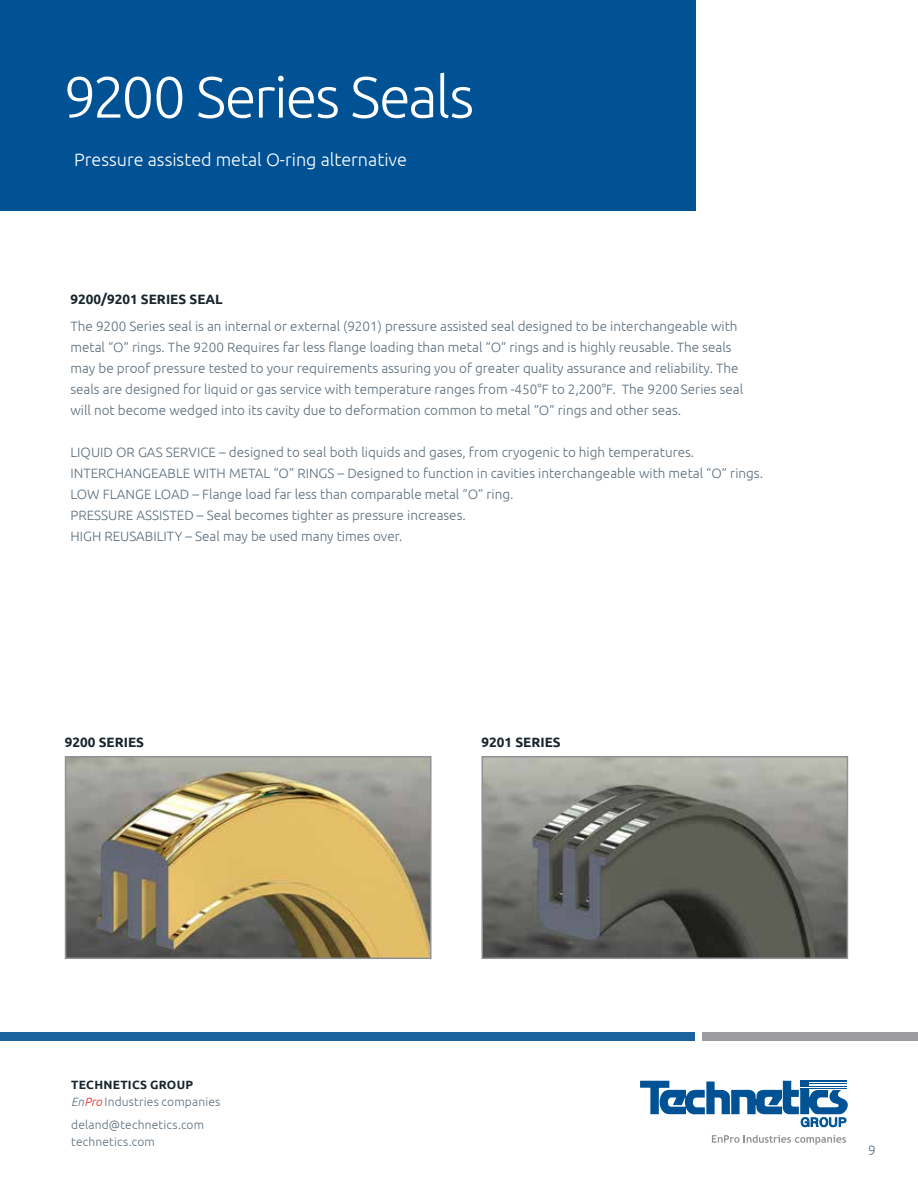
<style>
.page{position:relative;width:918px;height:1188px;background:#fff}
.page>*{position:absolute;margin:0;border:0;box-sizing:border-box;transform-origin:0 0}
.t1{font:300 57.9px "Ubuntu";letter-spacing:-.035em;color:#fff}
.t2{font:300 18px "Ubuntu";color:#fff}
.t3{font:300 13.5px/21px "Ubuntu";color:#5c6f7c}
.t4{font:700 13.5px "Ubuntu";color:#17252d}
.t5{font:300 12px/16.5px "Ubuntu";letter-spacing:.015em;color:#5c6f7c}
.s1{font-weight:700;color:#17252d}
.s2{font-style:italic}
.s3{font-style:italic;color:#ed1e24}
</style>
<div class="page">
<svg style="left:640px;top:1081px;width:208px;height:64px"></svg>
<div style="left:0;top:1032px;width:695px;height:9px;background:#1a639f"></div>
<div style="left:702px;top:1032px;width:216px;height:9px;background:#9c9c9f"></div>
<div style="left:0;top:0;width:695px;height:210px;background:#005295"></div>
<img style="left:484px;top:759px;width:361px;height:197px">
<div style="left:481px;top:756px;width:367px;height:203px;border:2px solid #919195"></div>
<img style="left:68px;top:759px;width:361px;height:197px">
<div style="left:65px;top:756px;width:367px;height:203px;border:2px solid #919195"></div>
<h1 class="t1" style="left:64px;top:62px;width:412px">9200 Series Seals</h1>
<h2 class="t2" style="left:74px;top:149px;width:334px">Pressure assisted metal O-ring alternative</h2>
<p class="t4" style="left:70px;top:291px;width:154px">9200/9201 SERIES SEAL</p>
<p class="t3" style="left:70px;top:315px;width:674px">The 9200 Series seal is an internal or external (9201) pressure assisted seal designed to be interchangeable with metal “O” rings. The 9200 Requires far less flange loading than metal “O” rings and is highly reusable. The seals may be proof pressure tested to your requirements assuring you of greater quality assurance and reliability. The seals are designed for liquid or gas service with temperature ranges from -450°F to 2,200°F. The 9200 Series seal will not become wedged into its cavity due to deformation common to metal “O” rings and other seas.</p>
<p class="t3" style="left:70px;top:441px;width:694px">LIQUID OR GAS SERVICE – designed to seal both liquids and gases, from cryogenic to high temperatures.<br>INTERCHANGEABLE WITH METAL “O” RINGS – Designed to function in cavities interchangeable with metal “O” rings.<br>LOW FLANGE LOAD – Flange load far less than comparable metal “O” ring.<br>PRESSURE ASSISTED – Seal becomes tighter as pressure increases.<br>HIGH REUSABILITY – Seal may be used many times over.</p>
<p class="t4" style="left:65px;top:734px;width:81px">9200 SERIES</p>
<p class="t4" style="left:481px;top:734px;width:81px">9201 SERIES</p>
<p class="t5" style="left:71px;top:1076px;width:151px"><span class="s1">TECHNETICS GROUP<br></span><span class="s2">En</span><span class="s3">Pro</span> Industries companies</p>
<p class="t5" style="left:71px;top:1116px;width:134px">deland@technetics.com technetics.com</p>
<p class="t3" style="left:868px;top:1140px;width:9px">9</p>
</div>
